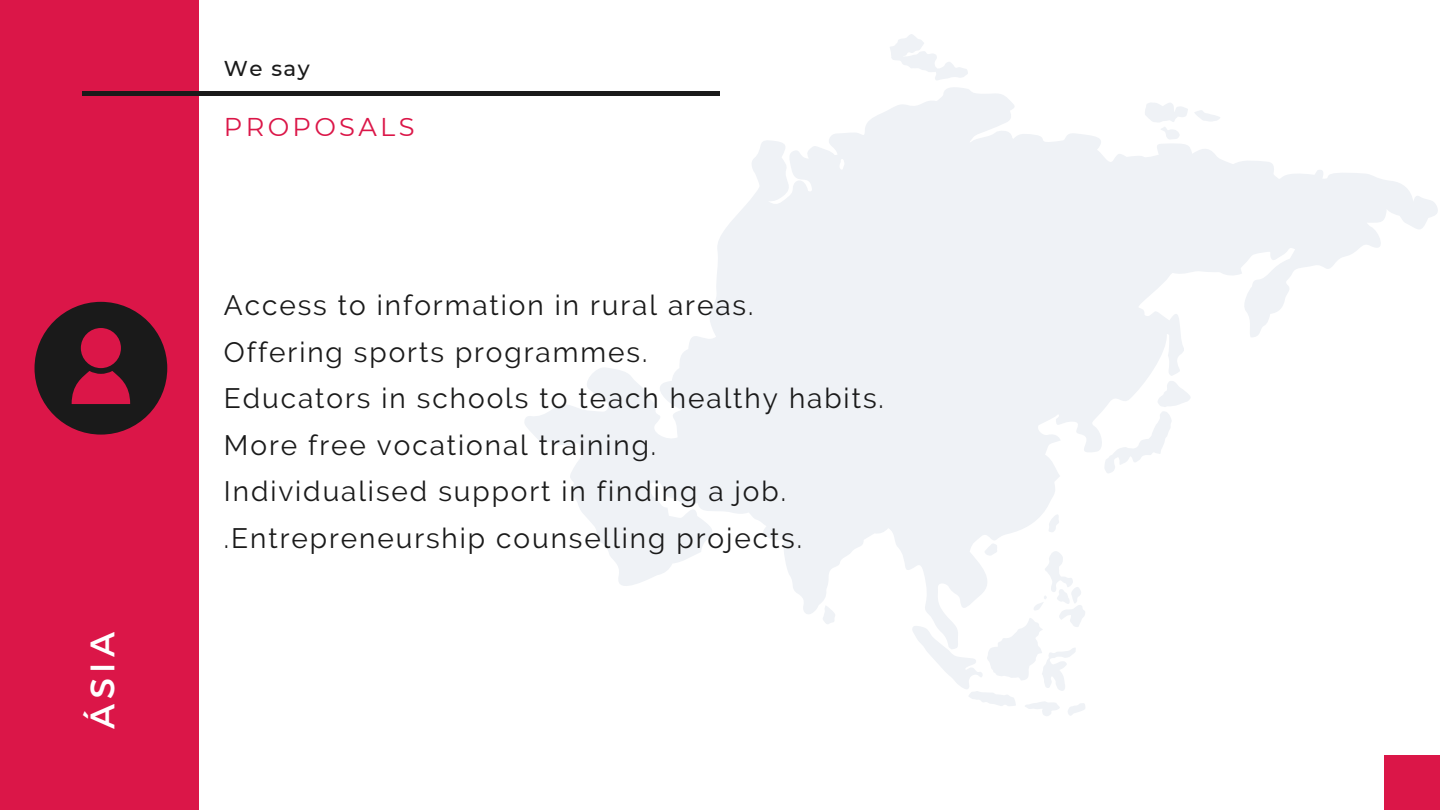
<style>
.page{position:relative;width:1440px;height:810px;background:#fff}
.page>*{position:absolute;margin:0;border:0;box-sizing:border-box;transform-origin:0 0}
.t1{font:34px "Montserrat";color:#fff}
.t2{font:28px/46.5px "Raleway";letter-spacing:.07em;color:#1a1a1a}
.t3{font:25.7px "Montserrat";letter-spacing:.13em;color:#db1648}
.t4{font:500 21.4px "Montserrat";color:#1a1a1a}
</style>
<div class="page">
<div style="left:0;top:0;width:200px;height:810px;background:#db1648"></div>
<hr style="left:82px;top:91px;width:638px;height:4px;background:#1a1a1a">
<div style="left:1385px;top:755px;width:55px;height:55px;background:#db1648"></div>
<svg style="left:890px;top:34px;width:78px;height:46px"></svg>
<svg style="left:926px;top:649px;width:159px;height:67px"></svg>
<svg style="left:1415px;top:203px;width:17px;height:20px"></svg>
<svg style="left:530px;top:92px;width:882px;height:554px"></svg>
<svg style="left:538px;top:95px;width:869px;height:502px;fill:#f5f7f9"></svg>
<svg style="left:35px;top:302px;width:132px;height:133px"></svg>
<p class="t1" style="left:80px;top:729px;width:98px;rotate:-90deg">ÁSIA</p>
<p class="t4" style="left:224px;top:56px;width:87px">We say</p>
<p class="t3" style="left:224px;top:111px;width:192px">PROPOSALS</p>
<p class="t2" style="left:224px;top:282px;width:661px">Access to information in rural areas.<br>Offering sports programmes.<br>Educators in schools to teach healthy habits.<br>More free vocational training.<br>Individualised support in finding a job. .Entrepreneurship counselling projects.</p>
</div>
